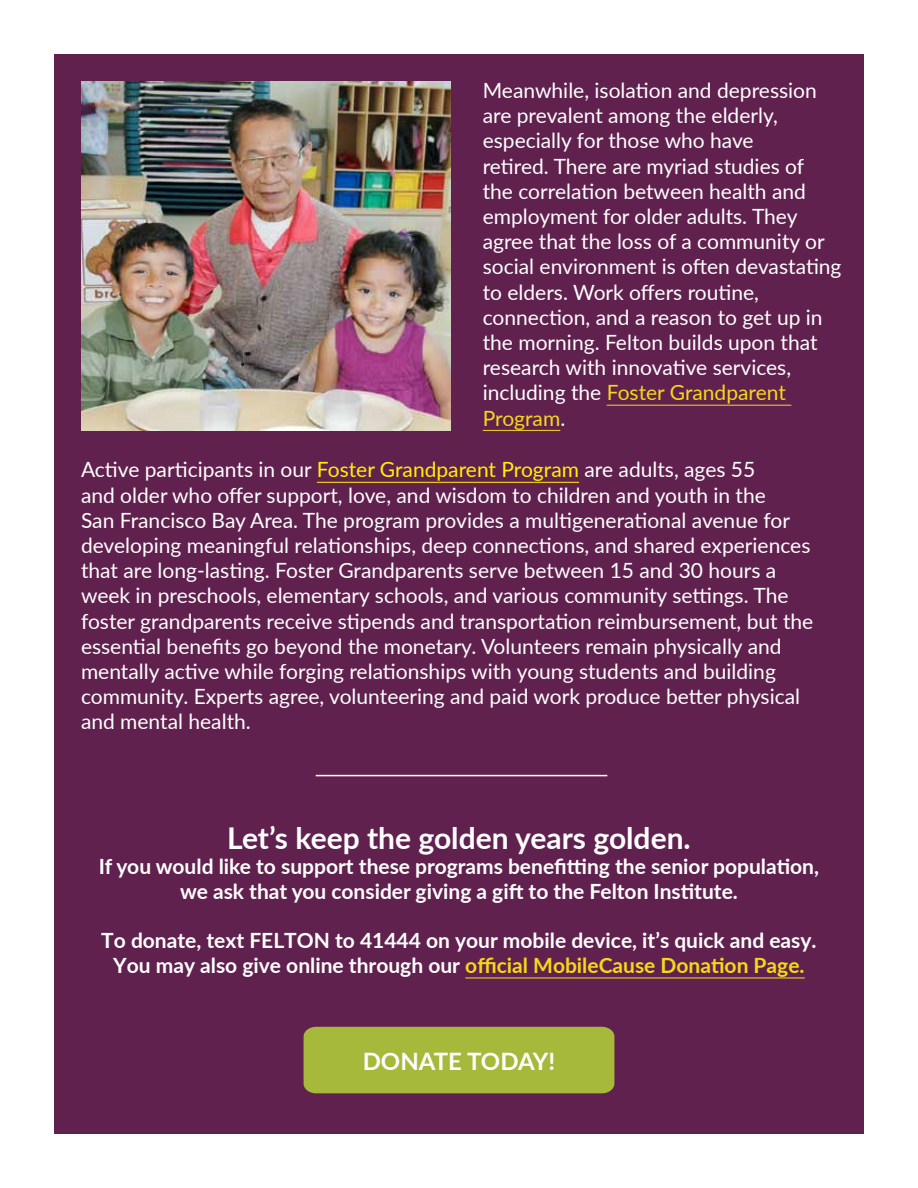
<style>
.page{position:relative;width:918px;height:1188px;background:#fff}
.page>*{position:absolute;margin:0;border:0;box-sizing:border-box;transform-origin:0 0}
.t1{font:700 30px "Lato";color:#fff}
.t2{font:700 24px "Lato";color:#fff}
.t3{font:21px/25.2px "Lato";color:#fff}
.t4{font:700 21px/25.2px "Lato";color:#fff;text-align:center}
.s1{color:#f5d917}
.s2{color:#fff200}
</style>
<div class="page">
<div style="left:54px;top:54px;width:810px;height:1080px;background:#61214f"></div>
<hr style="left:317px;top:482px;width:262px;height:1px;background:#fff200">
<hr style="left:465px;top:977px;width:340px;height:1px;background:#f5d917">
<div style="left:304px;top:1027px;width:310px;height:66px;background:#a7b93a"></div>
<hr style="left:316px;top:775px;width:291px;height:1px;background:#fff">
<hr style="left:607px;top:405px;width:184px;height:1px;background:#f5d917">
<hr style="left:483px;top:430px;width:77px;height:1px;background:#f5d917">
<img style="left:81px;top:81px;width:369px;height:349px">
<p class="t3" style="left:483px;top:77px;width:360px">Meanwhile, isolation and depression are prevalent among the elderly, especially for those who have<br>retired. There are myriad studies of<br>the correlation between health and employment for older adults. They agree that the loss of a community or social environment is often devastating to elders. Work offers routine, connection, and a reason to get up in the morning. Felton builds upon that research with innovative services, including the <span class="s1">Foster Grandparent Program</span>.</p>
<p class="t3" style="left:81px;top:456px;width:734px">Active participants in our <span class="s2">Foster Grandparent Program</span> are adults, ages 55<br>and older who offer support, love, and wisdom to children and youth in the<br>San Francisco Bay Area. The program provides a multigenerational avenue for developing meaningful relationships, deep connections, and shared experiences that are long-lasting. Foster Grandparents serve between 15 and 30 hours a week in preschools, elementary schools, and various community settings. The foster grandparents receive stipends and transportation reimbursement, but the essential benefits go beyond the monetary. Volunteers remain physically and mentally active while forging relationships with young students and building community. Experts agree, volunteering and paid work produce better physical and mental health.</p>
<h1 class="t1" style="left:227px;top:816px;width:465px">Let’s keep the golden years golden.</h1>
<p class="t4" style="left:99px;top:853px;width:722px">If you would like to support these programs benefitting the senior population, we ask that you consider giving a gift to the Felton Institute.</p>
<p class="t4" style="left:101px;top:927px;width:717px">To donate, text FELTON to 41444 on your mobile device, it’s quick and easy.<br>You may also give online through our <span class="s1">official MobileCause Donation Page.</span></p>
<p class="t2" style="left:363px;top:1043px;width:194px">DONATE TODAY!</p>
</div>
